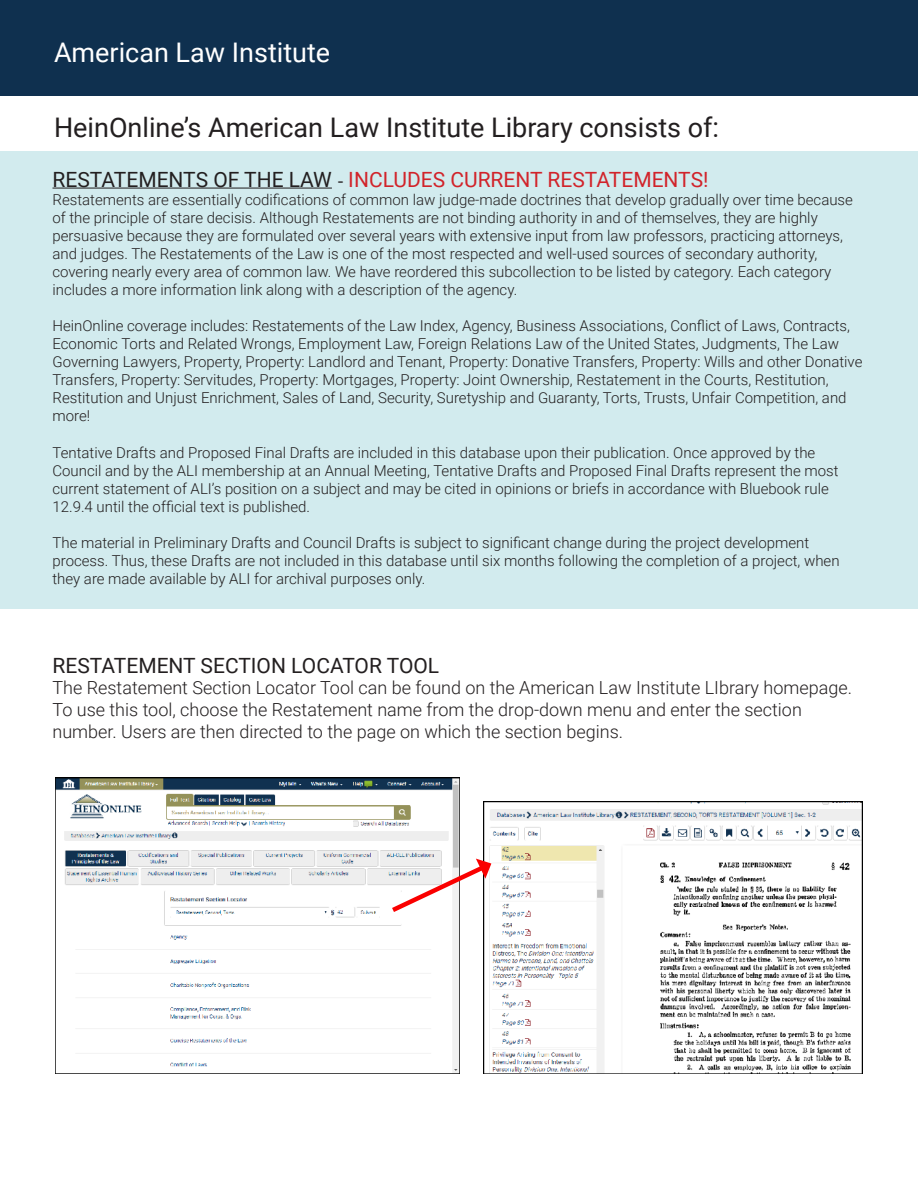
<style>
.page{position:relative;width:918px;height:1188px;background:#fff}
.page>*{position:absolute;margin:0;border:0;box-sizing:border-box;transform-origin:0 0}
.t1{font:27px "Roboto";color:#231f20}
.t2{font:27px "Roboto";color:#fff}
.t3{font:21px "Roboto";color:#d1232a}
.t4{font:21px "Roboto";color:#231f20}
.t5{font:300 18px/21.6px "Roboto";color:#231f20}
.t6{font:300 15px/18px "Roboto";color:#231f20}
.s1{color:#231f20}
.s2{font-family:"Corbel";color:#231f20}
</style>
<div class="page">
<div style="left:1px;top:1px;width:916px;height:95px;background:#0f304f"></div>
<hr style="left:917px;top:1px;width:1px;height:95px;background:#0f304f">
<div style="left:0;top:151px;width:918px;height:457px;background:#d2ebee"></div>
<hr style="left:52px;top:188px;width:280px;height:1px;background:#231f20">
<img style="left:56px;top:778px;width:403px;height:295px">
<img style="left:484px;top:801px;width:378px;height:272px">
<svg style="left:387px;top:859px;width:104px;height:57px"></svg>
<p class="t2" style="left:54px;top:33px;width:278px">American Law Institute</p>
<p class="t1" style="left:54px;top:109px;width:667px">HeinOnline’s American Law Institute Library consists of:</p>
<p class="t3" style="left:52px;top:164px;width:658px"><span class="s1">RESTATEMENTS OF THE LAW</span> <span class="s2">-</span> INCLUDES CURRENT RESTATEMENTS!</p>
<p class="t6" style="left:52px;top:190px;width:802px">Restatements are essentially codifications of common law judge-made doctrines that develop gradually over time because of the principle of stare decisis. Although Restatements are not binding authority in and of themselves, they are highly persuasive because they are formulated over several years with extensive input from law professors, practicing attorneys, and judges. The Restatements of the Law is one of the most respected and well-used sources of secondary authority, covering nearly every area of common law. We have reordered this subcollection to be listed by category. Each category includes a more information link along with a description of the agency.</p>
<p class="t6" style="left:52px;top:316px;width:812px">HeinOnline coverage includes: Restatements of the Law Index, Agency, Business Associations, Conflict of Laws, Contracts, Economic Torts and Related Wrongs, Employment Law, Foreign Relations Law of the United States, Judgments, The Law Governing Lawyers, Property, Property: Landlord and Tenant, Property: Donative Transfers, Property: Wills and other Donative Transfers, Property: Servitudes, Property: Mortgages, Property: Joint Ownership, Restatement in the Courts, Restitution, Restitution and Unjust Enrichment, Sales of Land, Security, Suretyship and Guaranty, Torts, Trusts, Unfair Competition, and more!</p>
<p class="t6" style="left:52px;top:443px;width:788px">Tentative Drafts and Proposed Final Drafts are included in this database upon their publication. Once approved by the Council and by the ALI membership at an Annual Meeting, Tentative Drafts and Proposed Final Drafts represent the most current statement of ALI’s position on a subject and may be cited in opinions or briefs in accordance with Bluebook rule 12.9.4 until the official text is published.</p>
<p class="t6" style="left:52px;top:533px;width:789px">The material in Preliminary Drafts and Council Drafts is subject to significant change during the project development process. Thus, these Drafts are not included in this database until six months following the completion of a project, when they are made available by ALI for archival purposes only.</p>
<p class="t4" style="left:52px;top:651px;width:388px">RESTATEMENT SECTION LOCATOR TOOL</p>
<p class="t5" style="left:52px;top:676px;width:801px">The Restatement Section Locator Tool can be found on the American Law Institute LIbrary homepage.<br>To use this tool, choose the Restatement name from the drop-down menu and enter the section number. Users are then directed to the page on which the section begins.</p>
</div>
